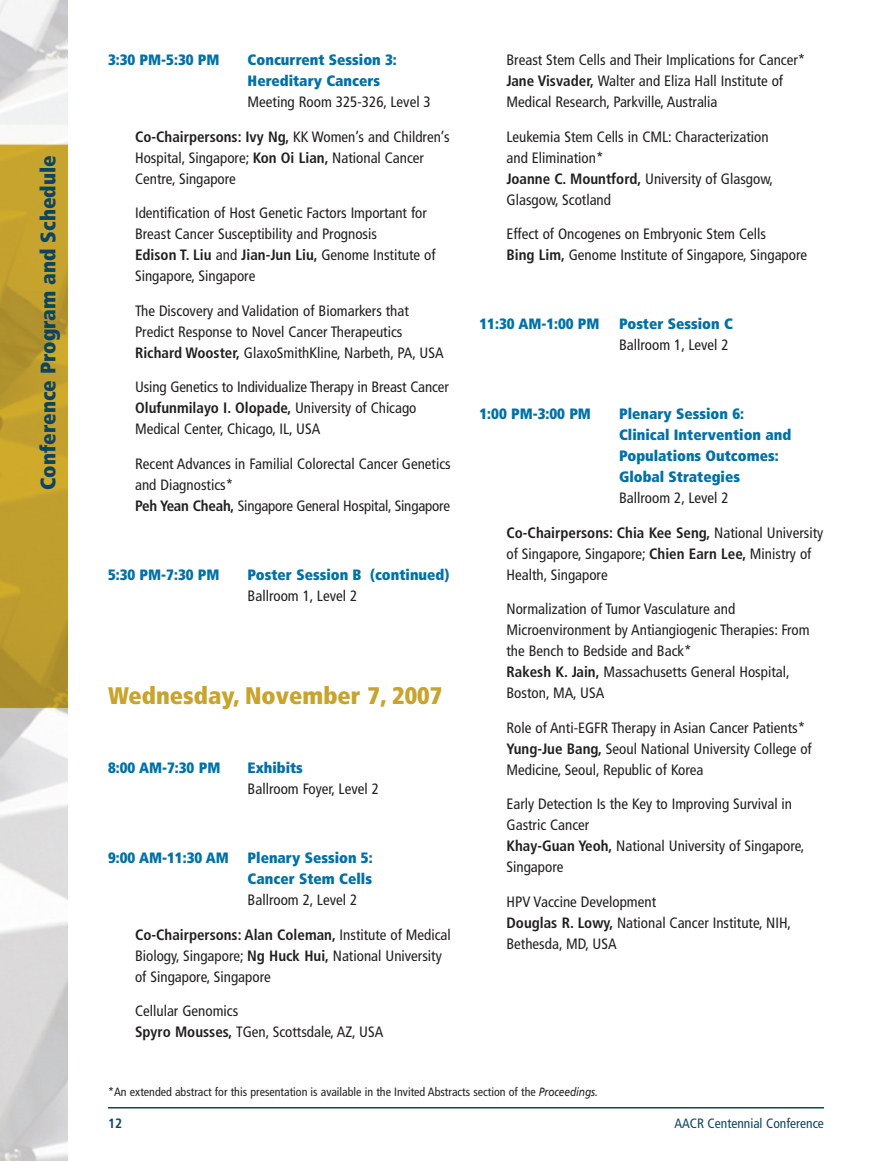
<style>
.page{position:relative;width:878px;height:1161px;background:#fff}
.page>*{position:absolute;margin:0;border:0;box-sizing:border-box;transform-origin:0 0}
.t1{font:900 condensed 24px "Frutiger";color:#c8a42d}
.t2{font:900 condensed 21px "Frutiger";color:#0b4562}
.t3{font:condensed 15px/21px "Frutiger";color:#231f20}
.t4{font:900 condensed 15px/21px "Frutiger";color:#0071a7}
.t5{font:condensed 13.5px "Frutiger";color:#0b4562}
.t6{font:700 condensed 13.5px "Frutiger";color:#0b4562}
.t7{font:condensed 12px "Frutiger";color:#231f20}
.s1{font-weight:700}
.s2{font-style:italic;font-stretch:normal}
</style>
<div class="page">
<hr style="left:108px;top:1107px;width:716px;height:1px;background:#0b4562">
<img style="left:0;top:0;width:67px;height:1161px">
<h2 class="t2" style="left:40px;top:490px;width:336px;rotate:-90deg">Conference Program and Schedule</h2>
<p class="t4" style="left:108px;top:51px;width:113px">3:30 PM-5:30 PM</p>
<p class="t4" style="left:248px;top:51px;width:151px">Concurrent Session 3:<br>Hereditary Cancers</p>
<p class="t3" style="left:248px;top:93px;width:185px">Meeting Room 325-326, Level 3</p>
<p class="t3" style="left:135px;top:127px;width:316px"><span class="s1">Co-Chairpersons: Ivy Ng,</span> KK Women’s and Children’s<br>Hospital, Singapore; <span class="s1">Kon Oi Lian,</span> National Cancer<br>Centre, Singapore</p>
<p class="t3" style="left:135px;top:204px;width:302px">Identification of Host Genetic Factors Important for Breast Cancer Susceptibility and Prognosis<br><span class="s1">Edison T. Liu</span> and <span class="s1">Jian-Jun Liu,</span> Genome Institute of Singapore, Singapore</p>
<p class="t3" style="left:135px;top:301px;width:310px">The Discovery and Validation of Biomarkers that<br>Predict Response to Novel Cancer Therapeutics<br><span class="s1">Richard Wooster,</span> GlaxoSmithKline, Narbeth, PA, USA</p>
<p class="t3" style="left:135px;top:378px;width:315px">Using Genetics to Individualize Therapy in Breast Cancer<br><span class="s1">Olufunmilayo I. Olopade,</span> University of Chicago<br>Medical Center, Chicago, IL, USA</p>
<p class="t3" style="left:135px;top:454px;width:317px">Recent Advances in Familial Colorectal Cancer Genetics and Diagnostics*<br><span class="s1">Peh Yean Cheah,</span> Singapore General Hospital, Singapore</p>
<p class="t4" style="left:108px;top:565px;width:113px">5:30 PM-7:30 PM</p>
<p class="t4" style="left:247px;top:565px;width:203px">Poster Session B (continued)</p>
<p class="t3" style="left:247px;top:586px;width:111px">Ballroom 1, Level 2</p>
<h1 class="t1" style="left:108px;top:686px;width:335px">Wednesday, November 7, 2007</h1>
<p class="t4" style="left:108px;top:759px;width:114px">8:00 AM-7:30 PM</p>
<p class="t4" style="left:248px;top:759px;width:57px">Exhibits</p>
<p class="t3" style="left:247px;top:780px;width:133px">Ballroom Foyer, Level 2</p>
<p class="t4" style="left:108px;top:849px;width:266px;text-align:right">9:00 AM-11:30 AM Plenary Session 5:<br>Cancer Stem Cells</p>
<p class="t3" style="left:248px;top:891px;width:111px">Ballroom 2, Level 2</p>
<p class="t3" style="left:135px;top:925px;width:317px"><span class="s1">Co-Chairpersons: Alan Coleman,</span> Institute of Medical<br>Biology, Singapore; <span class="s1">Ng Huck Hui,</span> National University of Singapore, Singapore</p>
<p class="t3" style="left:135px;top:1002px;width:250px">Cellular Genomics<br><span class="s1">Spyro Mousses,</span> TGen, Scottsdale, AZ, USA</p>
<p class="t3" style="left:506px;top:51px;width:300px">Breast Stem Cells and Their Implications for Cancer*<br><span class="s1">Jane Visvader,</span> Walter and Eliza Hall Institute of<br>Medical Research, Parkville, Australia</p>
<p class="t3" style="left:506px;top:127px;width:268px">Leukemia Stem Cells in CML: Characterization and Elimination*<br><span class="s1">Joanne C. Mountford,</span> University of Glasgow,<br>Glasgow, Scotland</p>
<p class="t3" style="left:506px;top:225px;width:302px">Effect of Oncogenes on Embryonic Stem Cells<br><span class="s1">Bing Lim,</span> Genome Institute of Singapore, Singapore</p>
<p class="t4" style="left:479px;top:315px;width:122px">11:30 AM-1:00 PM</p>
<p class="t4" style="left:619px;top:315px;width:115px">Poster Session C</p>
<p class="t3" style="left:619px;top:336px;width:111px">Ballroom 1, Level 2</p>
<p class="t4" style="left:479px;top:405px;width:113px">1:00 PM-3:00 PM</p>
<p class="t4" style="left:619px;top:405px;width:174px">Plenary Session 6:<br>Clinical Intervention and<br>Populations Outcomes:<br>Global Strategies</p>
<p class="t3" style="left:619px;top:489px;width:111px">Ballroom 2, Level 2</p>
<p class="t3" style="left:506px;top:523px;width:318px"><span class="s1">Co-Chairpersons: Chia Kee Seng,</span> National University of Singapore, Singapore; <span class="s1">Chien Earn Lee,</span> Ministry of<br>Health, Singapore</p>
<p class="t3" style="left:506px;top:600px;width:304px">Normalization of Tumor Vasculature and Microenvironment by Antiangiogenic Therapies: From the Bench to Bedside and Back*<br><span class="s1">Rakesh K. Jain,</span> Massachusetts General Hospital, Boston, MA, USA</p>
<p class="t3" style="left:506px;top:718px;width:307px">Role of Anti-EGFR Therapy in Asian Cancer Patients*<br><span class="s1">Yung-Jue Bang,</span> Seoul National University College of<br>Medicine, Seoul, Republic of Korea</p>
<p class="t3" style="left:506px;top:795px;width:299px">Early Detection Is the Key to Improving Survival in<br>Gastric Cancer<br><span class="s1">Khay-Guan Yeoh,</span> National University of Singapore,<br>Singapore</p>
<p class="t3" style="left:506px;top:892px;width:286px">HPV Vaccine Development<br><span class="s1">Douglas R. Lowy,</span> National Cancer Institute, NIH,<br>Bethesda, MD, USA</p>
<p class="t7" style="left:108px;top:1087px;width:491px">*An extended abstract for this presentation is available in the Invited Abstracts section of the <span class="s2">Proceedings.</span></p>
<p class="t6" style="left:108px;top:1118px;width:16px">12</p>
<p class="t5" style="left:674px;top:1118px;width:151px">AACR Centennial Conference</p>
</div>
